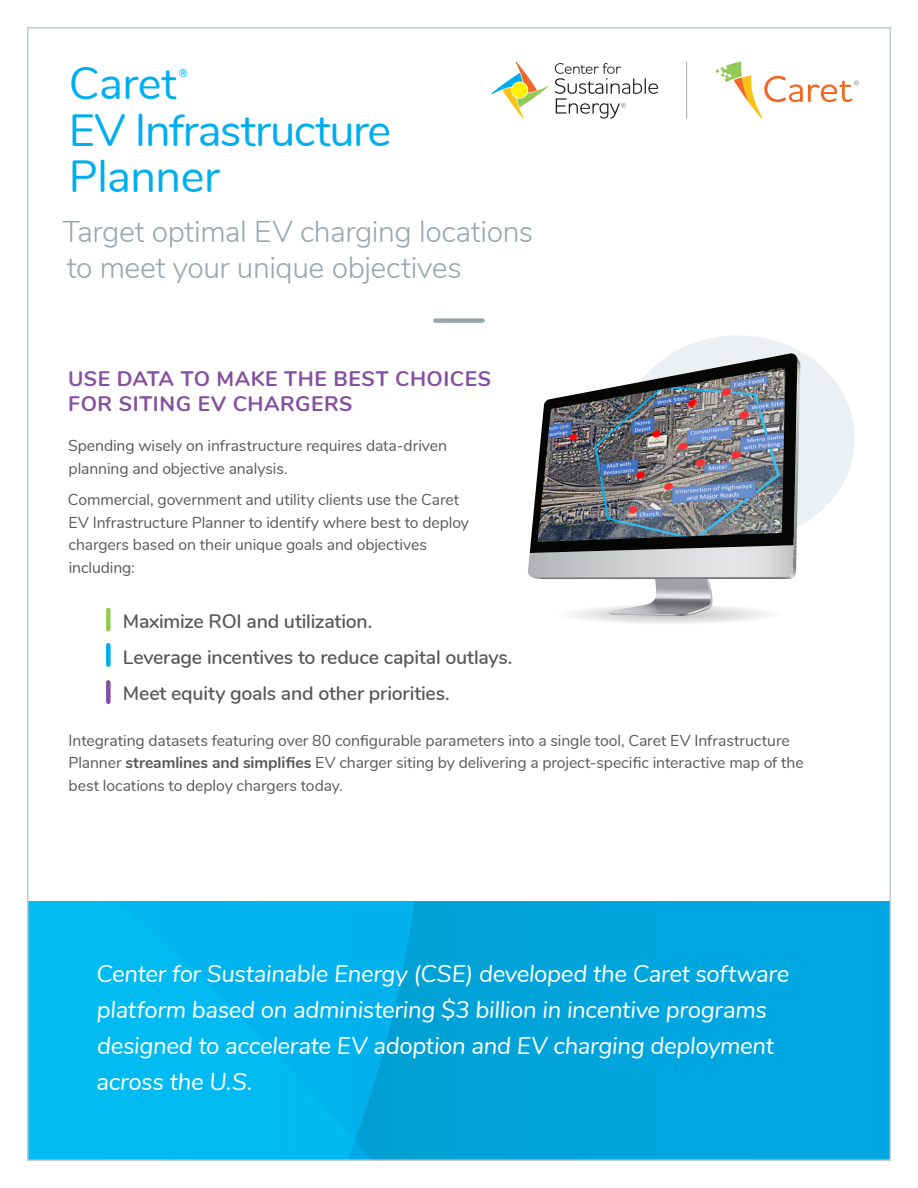
<style>
.page{position:relative;width:918px;height:1188px;background:#fff}
.page>*{position:absolute;margin:0;border:0;box-sizing:border-box;transform-origin:0 0}
.t1{font:45px/46.5px "Nunito";letter-spacing:-.015em;color:#00aeef}
.Lead_In{font:300 30px/36px "Nunito";letter-spacing:-.015em;color:#99a7b0}
.callout_big{font:italic 24px/36px "Nunito";letter-spacing:-.015em;color:#fff}
.Heading_One{font:700 21px/25.2px "Nunito";letter-spacing:.025em;color:#854f9f}
.callout_big-2{font:600 19.5px "Nunito";letter-spacing:-.015em;color:#57585a}
.Main_text{font:15.75px/22.5px "Nunito";letter-spacing:-.005em;color:#57585a}
.t2{font:11.4px "Nunito";color:#00aeef}
.s1{font-weight:700}
</style>
<div class="page">
<img style="left:404px;top:901px;width:484px;height:257px">
<img style="left:372px;top:1140px;width:32px;height:18px">
<img style="left:355px;top:901px;width:60px;height:239px">
<img style="left:355px;top:1140px;width:17px;height:18px">
<div style="left:30px;top:901px;width:325px;height:257px;background:#00baf1"></div>
<div style="left:435px;top:318px;width:48px;height:5px;background:#99a7b0"></div>
<svg style="left:555px;top:63px;width:103px;height:56px"></svg>
<svg style="left:491px;top:62px;width:57px;height:57px"></svg>
<div style="left:512px;top:82px;width:16px;height:16px;background:#fff101;border-radius:50%"></div>
<svg style="left:715px;top:62px;width:144px;height:57px"></svg>
<hr style="left:686px;top:62px;width:1px;height:57px;background:#a8a9ad">
<div style="left:621px;top:335px;width:234px;height:206px;background:#edf0f3;border-radius:50%"></div>
<div style="left:106px;top:610px;width:5px;height:19px;background:#91c955"></div>
<div style="left:106px;top:645px;width:5px;height:20px;background:#00aeef"></div>
<div style="left:106px;top:682px;width:5px;height:20px;background:#854f9f"></div>
<svg style="left:527px;top:354px;width:300px;height:270px"></svg>
<img style="left:617px;top:545px;width:176px;height:5px">
<img style="left:609px;top:372px;width:177px;height:165px">
<p class="t1" style="left:69px;top:58px;width:109px">Caret</p>
<p class="t2" style="left:178px;top:64px;width:11px">®</p>
<p class="t1" style="left:69px;top:105px;width:324px">EV Infrastructure<br>Planner</p>
<p class="Lead_In" style="left:63px;top:212px;width:472px">Target optimal EV charging locations to meet your unique objectives</p>
<p class="Heading_One" style="left:68px;top:364px;width:425px">USE DATA TO MAKE THE BEST CHOICES<br>FOR SITING EV CHARGERS</p>
<p class="Main_text" style="left:68px;top:434px;width:380px">Spending wisely on infrastructure requires data-driven planning and objective analysis.</p>
<p class="Main_text" style="left:68px;top:488px;width:403px">Commercial, government and utility clients use the Caret EV Infrastructure Planner to identify where best to deploy chargers based on their unique goals and objectives including:</p>
<p class="callout_big-2" style="left:123px;top:607px;width:251px">Maximize ROI and utilization.</p>
<p class="callout_big-2" style="left:123px;top:643px;width:391px">Leverage incentives to reduce capital outlays.</p>
<p class="callout_big-2" style="left:123px;top:679px;width:328px">Meet equity goals and other priorities.</p>
<p class="Main_text" style="left:68px;top:728px;width:737px">Integrating datasets featuring over 80 configurable parameters into a single tool, Caret EV Infrastructure<br>Planner <span class="s1">streamlines and simplifies</span> EV charger siting by delivering a project-specific interactive map of the best locations to deploy chargers today.</p>
<p class="callout_big" style="left:96px;top:954px;width:695px">Center for Sustainable Energy (CSE) developed the Caret software platform based on administering $3 billion in incentive programs designed to accelerate EV adoption and EV charging deployment across the U.S.</p>
</div>
